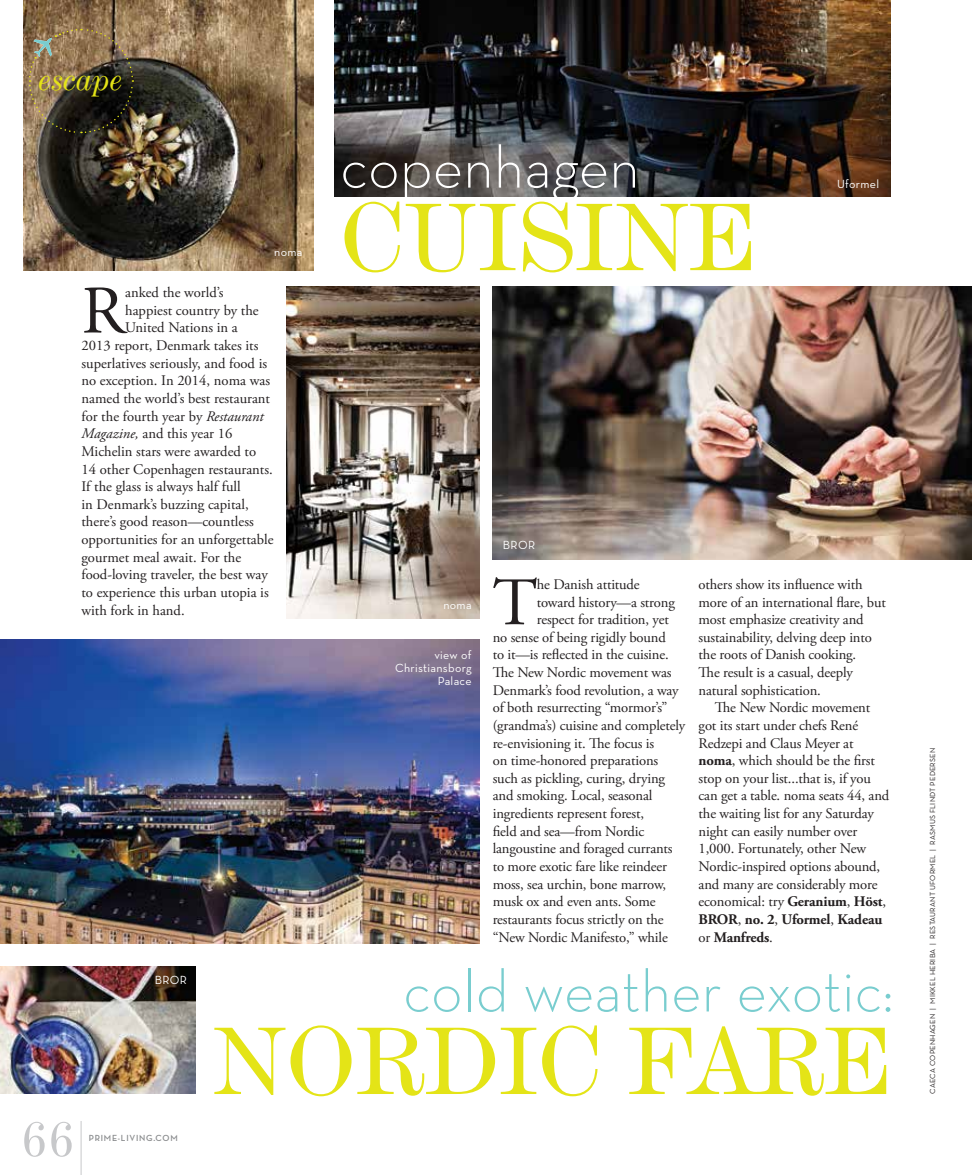
<style>
.page{position:relative;width:972px;height:1175px;background:#fff}
.page>*{position:absolute;margin:0;border:0;box-sizing:border-box;transform-origin:0 0}
.t1{font:100.05px "De Vinne BT Text";color:#e4e417}
.t2{font:67.8px "Adobe Garamond Pro";color:#231f20}
.t3{font:300 60px "Neutra Text";color:#79cdcf}
.t4{font:300 60px "Neutra Text";color:#fff}
.t5{font:52.2px "De Vinne BT Text";color:#c7c8ca}
.t6{font:33px "De Vinne BT Italic Text";letter-spacing:.005em;color:#e4e417}
.t7{font:14.7px/17.5px "Adobe Garamond Pro";letter-spacing:-.01em;color:#231f20}
.t8{font:12px/13.2px "Neutra Text";letter-spacing:.025em;color:#fff;text-align:right}
.t9{font:700 9px "Neutra Display";letter-spacing:.085em;color:#8a8c8e}
.t10{font:7.5px "Neutra Text";letter-spacing:.025em;color:#231f20}
.s1{font-style:italic}
.s2{font-weight:700}
</style>
<div class="page">
<img style="left:23px;top:0;width:291px;height:271px">
<img style="left:28px;top:28px;width:106px;height:106px">
<img style="left:0;top:966px;width:196px;height:128px">
<img style="left:493px;top:286px;width:479px;height:274px">
<img style="left:287px;top:286px;width:192px;height:332px">
<img style="left:335px;top:0;width:556px;height:197px">
<img style="left:0;top:640px;width:479px;height:303px">
<hr style="left:81px;top:1120px;width:1px;height:54px;background:#c7c8ca">
<h3 class="t6" style="left:39px;top:59px;width:85px">escape</h3>
<p class="t8" style="left:274px;top:245px;width:30px">noma</p>
<h3 class="t4" style="left:340px;top:131px;width:301px">copenhagen</h3>
<h1 class="t1" style="left:340px;top:177px;width:420px">CUISINE</h1>
<p class="t8" style="left:837px;top:177px;width:43px">Uformel</p>
<h2 class="t2" style="left:81px;top:270px;width:45px">R</h2>
<p class="t7" style="left:125px;top:284px;width:100px">anked the world’s</p>
<p class="t7" style="left:125px;top:302px;width:135px">happiest country by the</p>
<p class="t7" style="left:125px;top:319px;width:114px">United Nations in a</p>
<p class="t7" style="left:81px;top:337px;width:178px">2013 report, Denmark takes its</p>
<p class="t7" style="left:81px;top:355px;width:187px">superlatives seriously, and food is</p>
<p class="t7" style="left:81px;top:372px;width:190px">no exception. In 2014, noma was</p>
<p class="t7" style="left:81px;top:390px;width:190px">named the world’s best restaurant</p>
<p class="t7" style="left:81px;top:408px;width:184px">for the fourth year by <span class="s1">Restaurant</span></p>
<p class="t7" style="left:81px;top:425px;width:152px"><span class="s1">Magazine,</span> and this year 16</p>
<p class="t7" style="left:81px;top:443px;width:176px">Michelin stars were awarded to</p>
<p class="t7" style="left:81px;top:460px;width:193px">14 other Copenhagen restaurants.</p>
<p class="t7" style="left:81px;top:478px;width:161px">If the glass is always half full</p>
<p class="t7" style="left:81px;top:496px;width:169px">in Denmark’s buzzing capital,</p>
<p class="t7" style="left:81px;top:513px;width:174px">there’s good reason—countless</p>
<p class="t7" style="left:81px;top:531px;width:194px">opportunities for an unforgettable</p>
<p class="t7" style="left:81px;top:549px;width:161px">gourmet meal await. For the</p>
<p class="t7" style="left:81px;top:566px;width:188px">food-loving traveler, the best way</p>
<p class="t7" style="left:81px;top:584px;width:189px">to experience this urban utopia is</p>
<p class="t7" style="left:81px;top:601px;width:105px">with fork in hand.</p>
<p class="t8" style="left:503px;top:538px;width:34px">BROR</p>
<h2 class="t2" style="left:493px;top:562px;width:46px">T</h2>
<p class="t7" style="left:537px;top:576px;width:104px">he Danish attitude</p>
<p class="t7" style="left:699px;top:576px;width:189px">others show its influence with more of an international flare, but most emphasize creativity and sustainability, delving deep into the roots of Danish cooking.<br>The result is a casual, deeply natural sophistication.</p>
<p class="t7" style="left:699px;top:699px;width:192px;text-indent:16px">The New Nordic movement got its start under chefs René<br>Redzepi and Claus Meyer at <span class="s2">noma</span>, which should be the first stop on your list...that is, if you can get a table. noma seats 44, and the waiting list for any Saturday night can easily number over<br>1,000. Fortunately, other New<br>Nordic-inspired options abound, and many are considerably more economical: try <span class="s2">Geranium</span>, <span class="s2">Höst</span>,<br><span class="s2">BROR</span>, <span class="s2">no. 2</span>, <span class="s2">Uformel</span>, <span class="s2">Kadeau </span>or <span class="s2">Manfreds</span>.</p>
<p class="t7" style="left:537px;top:593px;width:140px">toward history—a strong</p>
<p class="t7" style="left:537px;top:611px;width:134px">respect for tradition, yet</p>
<p class="t7" style="left:493px;top:629px;width:175px">no sense of being rigidly bound</p>
<p class="t7" style="left:493px;top:646px;width:178px">to it—is reflected in the cuisine.</p>
<p class="t7" style="left:493px;top:664px;width:180px">The New Nordic movement was</p>
<p class="t7" style="left:493px;top:681px;width:187px">Denmark’s food revolution, a way</p>
<p class="t7" style="left:493px;top:699px;width:176px">of both resurrecting “mormor’s”</p>
<p class="t7" style="left:493px;top:717px;width:194px">(grandma’s) cuisine and completely</p>
<p class="t7" style="left:493px;top:734px;width:163px">re-envisioning it. The focus is</p>
<p class="t7" style="left:493px;top:752px;width:167px">on time-honored preparations</p>
<p class="t7" style="left:493px;top:770px;width:174px">such as pickling, curing, drying</p>
<p class="t7" style="left:493px;top:787px;width:161px">and smoking. Local, seasonal</p>
<p class="t7" style="left:493px;top:805px;width:153px">ingredients represent forest,</p>
<p class="t7" style="left:493px;top:822px;width:153px">field and sea—from Nordic</p>
<p class="t7" style="left:493px;top:840px;width:181px">langoustine and foraged currants</p>
<p class="t7" style="left:493px;top:858px;width:176px">to more exotic fare like reindeer</p>
<p class="t7" style="left:493px;top:875px;width:175px">moss, sea urchin, bone marrow,</p>
<p class="t7" style="left:493px;top:893px;width:164px">musk ox and even ants. Some</p>
<p class="t7" style="left:493px;top:911px;width:172px">restaurants focus strictly on the</p>
<p class="t7" style="left:493px;top:928px;width:177px">“New Nordic Manifesto,” while</p>
<h3 class="t3" style="left:403px;top:954px;width:492px">cold weather exotic:</h3>
<h1 class="t1" style="left:211px;top:1000px;width:684px">NORDIC FARE</h1>
<p class="t8" style="left:443px;top:598px;width:30px">noma</p>
<p class="t8" style="left:395px;top:648px;width:78px">view of<br>Christiansborg<br>Palace</p>
<p class="t8" style="left:155px;top:972px;width:34px">BROR</p>
<h3 class="t5" style="left:21px;top:1107px;width:56px">66</h3>
<p class="t9" style="left:89px;top:1133px;width:90px">PRIME-LIVING.COM</p>
<p class="t10" style="left:928px;top:1094px;width:347px;rotate:-90deg">CAECA COPENHAGEN | MIKKEL HERIBA | RESTAURANT UFORMEL | RASMUS FLINDT PEDERSEN</p>
</div>
